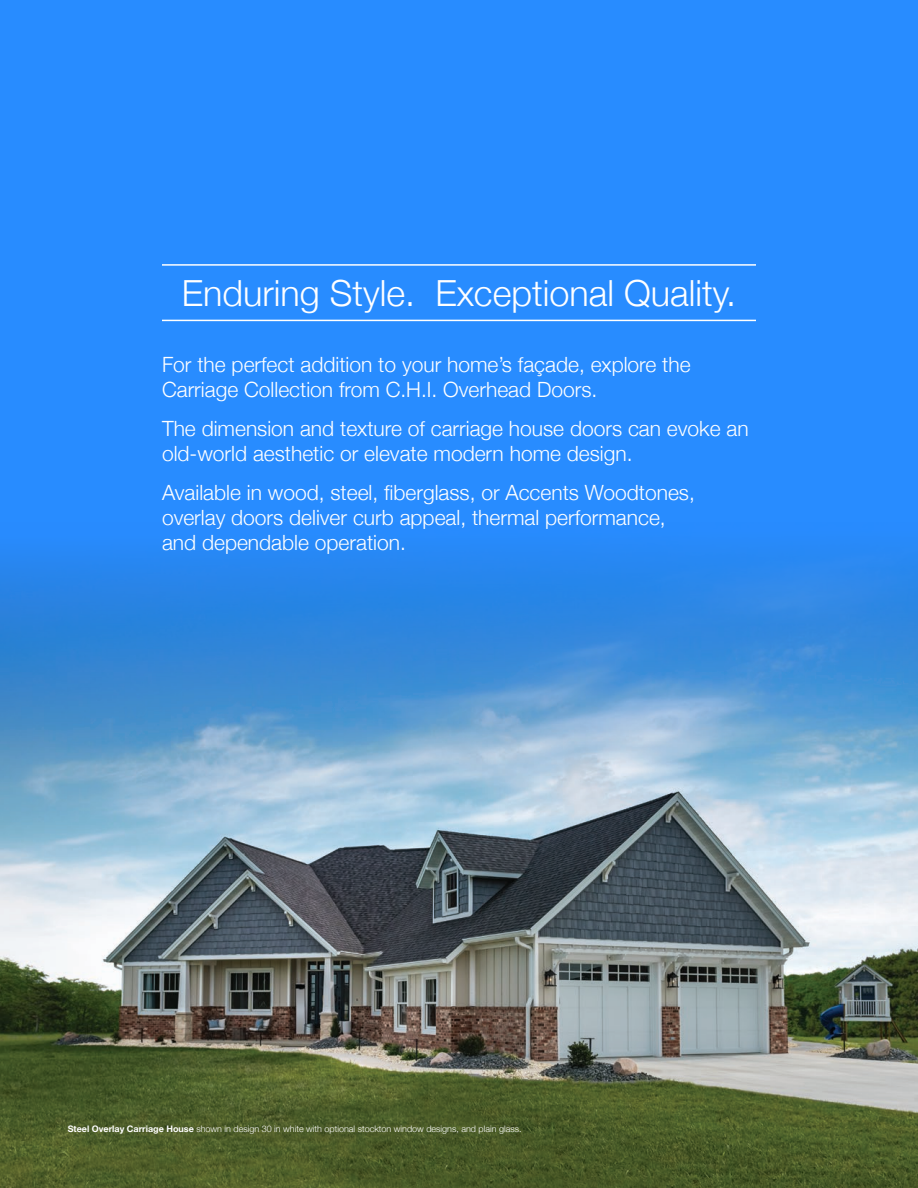
<style>
.page{position:relative;width:918px;height:1188px;background:#288cff}
.page>*{position:absolute;margin:0;border:0;box-sizing:border-box;transform-origin:0 0}
.t1{font:300 36px "Helvetica Neue";color:#fff}
.t2{font:300 21px/25.2px "Helvetica Neue";color:#fff}
.t3{font:300 9px "Helvetica Neue";color:#fff}
.s1{font-weight:700}
</style>
<div class="page">
<img style="left:0;top:552px;width:918px;height:636px">
<hr style="left:162px;top:264px;width:594px;height:2px;background:#fff">
<hr style="left:162px;top:320px;width:594px;height:1px;background:#fff">
<p class="t1" style="left:182px;top:264px;width:556px">Enduring Style. Exceptional Quality.</p>
<p class="t2" style="left:162px;top:350px;width:530px">For the perfect addition to your home’s façade, explore the<br>Carriage Collection from C.H.I. Overhead Doors.</p>
<p class="t2" style="left:162px;top:414px;width:588px">The dimension and texture of carriage house doors can evoke an old-world aesthetic or elevate modern home design.</p>
<p class="t2" style="left:162px;top:478px;width:534px">Available in wood, steel, fiberglass, or Accents Woodtones, overlay doors deliver curb appeal, thermal performance, and dependable operation.</p>
<p class="t3" style="left:68px;top:1122px;width:455px"><span class="s1">Steel Overlay Carriage House</span> shown in design 30 in white with optional stockton window designs, and plain glass.</p>
</div>
